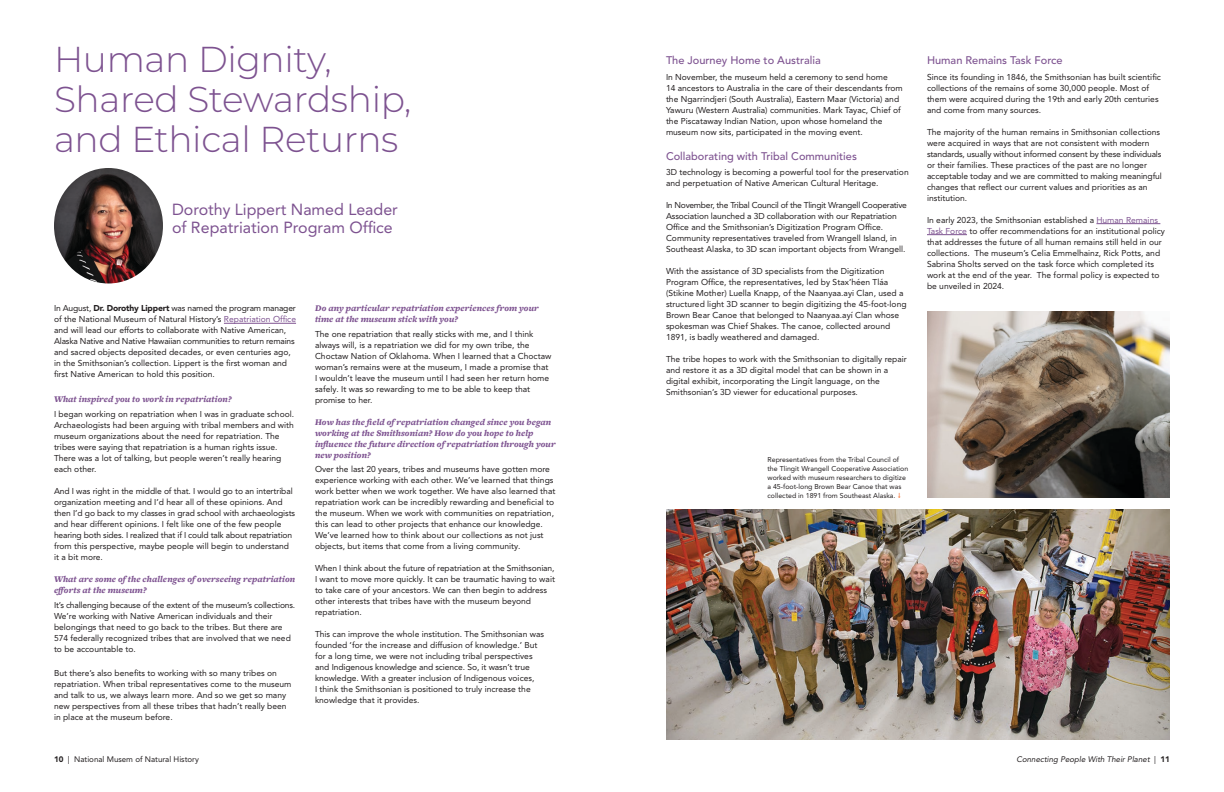
<style>
.page{position:relative;width:1224px;height:792px;background:#fff}
.page>*{position:absolute;margin:0;border:0;box-sizing:border-box;transform-origin:0 0}
.t1{font:300 36px/40px "Montserrat";letter-spacing:-.01em;color:#7d5290}
.t2{font:16px/18px "Avenir LT Pro";color:#7d5290}
.t3{font:500 11px "Avenir LT Pro";color:#7d5290}
.t4{font:italic 900 9px/11px "Freight Text";letter-spacing:.01em;color:#7d5290}
.t5{font:8.5px/11px "Avenir LT Pro";color:#231f20}
.t6{font:italic 8px "Avenir LT Pro";color:#231f20}
.t7{font:8px "Avenir LT Pro";color:#231f20}
.t8{font:7px/9px "Avenir LT Pro";color:#231f20}
.s1{font-weight:900}
.s2{color:#7d5290}
.s3{font-style:normal}
.s4{font-weight:900;font-style:normal}
</style>
<div class="page">
<img style="left:54px;top:168px;width:109px;height:116px">
<hr style="left:224px;top:323px;width:72px;height:1px;background:#7d5290">
<img style="left:927px;top:311px;width:243px;height:187px">
<img style="left:666px;top:509px;width:504px;height:231px">
<hr style="left:1096px;top:223px;width:64px;height:1px;background:#7d5290">
<hr style="left:927px;top:234px;width:40px;height:1px;background:#7d5290">
<h1 class="t1" style="left:54px;top:39px;width:359px">Human Dignity,<br>Shared Stewardship, and Ethical Returns</h1>
<h2 class="t2" style="left:172px;top:201px;width:227px">Dorothy Lippert Named Leader of Repatriation Program Office</h2>
<p class="t5" style="left:54px;top:303px;width:244px">In August, <span class="s1">Dr. Dorothy Lippert</span> was named the program manager of the National Museum of Natural History’s <span class="s2">Repatriation Office </span>and will lead our efforts to collaborate with Native American, Alaska Native and Native Hawaiian communities to return remains and sacred objects deposited decades, or even centuries ago, in the Smithsonian’s collection. Lippert is the first woman and first Native American to hold this position.</p>
<h3 class="t4" style="left:54px;top:394px;width:179px">What inspired you to work in repatriation?</h3>
<p class="t5" style="left:54px;top:409px;width:242px">I began working on repatriation when I was in graduate school.<br>Archaeologists had been arguing with tribal members and with museum organizations about the need for repatriation. The tribes were saying that repatriation is a human rights issue.<br>There was a lot of talking, but people weren’t really hearing each other.</p>
<p class="t5" style="left:54px;top:486px;width:243px">And I was right in the middle of that. I would go to an intertribal organization meeting and I’d hear all of these opinions. And then I’d go back to my classes in grad school with archaeologists and hear different opinions. I felt like one of the few people hearing both sides. I realized that if I could talk about repatriation from this perspective, maybe people will begin to understand it a bit more.</p>
<h3 class="t4" style="left:54px;top:574px;width:243px">What are some of the challenges of overseeing repatriation efforts at the museum?</h3>
<p class="t5" style="left:54px;top:599px;width:243px">It’s challenging because of the extent of the museum’s collections.<br>We’re working with Native American individuals and their belongings that need to go back to the tribes. But there are 574 federally recognized tribes that are involved that we need to be accountable to.</p>
<p class="t5" style="left:54px;top:667px;width:239px">But there’s also benefits to working with so many tribes on repatriation. When tribal representatives come to the museum and talk to us, we always learn more. And so we get so many new perspectives from all these tribes that hadn’t really been in place at the museum before.</p>
<p class="t7" style="left:54px;top:754px;width:146px"><span class="s1">10</span> | National Musem of Natural History</p>
<h3 class="t4" style="left:315px;top:303px;width:225px">Do any particular repatriation experiences from your time at the museum stick with you?</h3>
<p class="t5" style="left:315px;top:328px;width:238px">The one repatriation that really sticks with me, and I think always will, is a repatriation we did for my own tribe, the Choctaw Nation of Oklahoma. When I learned that a Choctaw woman’s remains were at the museum, I made a promise that I wouldn’t leave the museum until I had seen her return home safely. It was so rewarding to me to be able to keep that promise to her.</p>
<h3 class="t4" style="left:315px;top:417px;width:242px">How has the field of repatriation changed since you began working at the Smithsonian? How do you hope to help influence the future direction of repatriation through your new position?</h3>
<p class="t5" style="left:315px;top:464px;width:242px">Over the last 20 years, tribes and museums have gotten more experience working with each other. We’ve learned that things work better when we work together. We have also learned that repatriation work can be incredibly rewarding and beneficial to the museum. When we work with communities on repatriation, this can lead to other projects that enhance our knowledge.<br>We’ve learned how to think about our collections as not just objects, but items that come from a living community.</p>
<p class="t5" style="left:315px;top:563px;width:242px">When I think about the future of repatriation at the Smithsonian, I want to move more quickly. It can be traumatic having to wait to take care of your ancestors. We can then begin to address other interests that tribes have with the museum beyond repatriation.</p>
<p class="t5" style="left:315px;top:629px;width:231px">This can improve the whole institution. The Smithsonian was founded ‘for the increase and diffusion of knowledge.’ But for a long time, we were not including tribal perspectives and Indigenous knowledge and science. So, it wasn’t true knowledge. With a greater inclusion of Indigenous voices,<br>I think the Smithsonian is positioned to truly increase the knowledge that it provides.</p>
<h2 class="t3" style="left:666px;top:54px;width:156px">The Journey Home to Australia</h2>
<p class="t5" style="left:666px;top:71px;width:238px">In November, the museum held a ceremony to send home<br>14 ancestors to Australia in the care of their descendants from the Ngarrindjeri (South Australia), Eastern Maar (Victoria) and Yawuru (Western Australia) communities. Mark Tayac, Chief of the Piscataway Indian Nation, upon whose homeland the museum now sits, participated in the moving event.</p>
<h2 class="t3" style="left:666px;top:149px;width:192px">Collaborating with Tribal Communities</h2>
<p class="t5" style="left:666px;top:167px;width:244px">3D technology is becoming a powerful tool for the preservation and perpetuation of Native American Cultural Heritage.</p>
<p class="t5" style="left:666px;top:200px;width:242px">In November, the Tribal Council of the Tlingit Wrangell Cooperative Association launched a 3D collaboration with our Repatriation Office and the Smithsonian’s Digitization Program Office.<br>Community representatives traveled from Wrangell Island, in Southeast Alaska, to 3D scan important objects from Wrangell.</p>
<p class="t5" style="left:666px;top:266px;width:242px">With the assistance of 3D specialists from the Digitization Program Office, the representatives, led by Stax’héen Tláa (Stikine Mother) Luella Knapp, of the Naanyaa.ayi Clan, used a structured light 3D scanner to begin digitizing the 45-foot-long Brown Bear Canoe that belonged to Naanyaa.ayí Clan whose spokesman was Chief Shakes. The canoe, collected around 1891, is badly weathered and damaged.</p>
<p class="t5" style="left:666px;top:354px;width:242px">The tribe hopes to work with the Smithsonian to digitally repair and restore it as a 3D digital model that can be shown in a digital exhibit, incorporating the Lingít language, on the Smithsonian’s 3D viewer for educational purposes.</p>
<h2 class="t3" style="left:927px;top:54px;width:137px">Human Remains Task Force</h2>
<p class="t5" style="left:927px;top:71px;width:235px">Since its founding in 1846, the Smithsonian has built scientific collections of the remains of some 30,000 people. Most of them were acquired during the 19th and early 20th centuries and come from many sources.</p>
<p class="t5" style="left:927px;top:126px;width:237px">The majority of the human remains in Smithsonian collections were acquired in ways that are not consistent with modern standards, usually without informed consent by these individuals or their families. These practices of the past are no longer acceptable today and we are committed to making meaningful changes that reflect our current values and priorities as an institution.</p>
<p class="t5" style="left:927px;top:214px;width:240px">In early 2023, the Smithsonian established a <span class="s2">Human Remains Task Force</span> to offer recommendations for an institutional policy that addresses the future of all human remains still held in our collections. The museum’s Celia Emmelhainz, Rick Potts, and Sabrina Sholts served on the task force which completed its work at the end of the year. The formal policy is expected to be unveiled in 2024.</p>
<p class="t8" style="left:768px;top:455px;width:142px">Representatives from the Tribal Council of the Tlingit Wrangell Cooperative Association worked with museum researchers to digitize a 45-foot-long Brown Bear Canoe that was collected in 1891 from Southeast Alaska.</p>
<p class="t6" style="left:1016px;top:754px;width:155px">Connecting People With Their Planet <span class="s3">|</span> <span class="s4">11</span></p>
</div>
